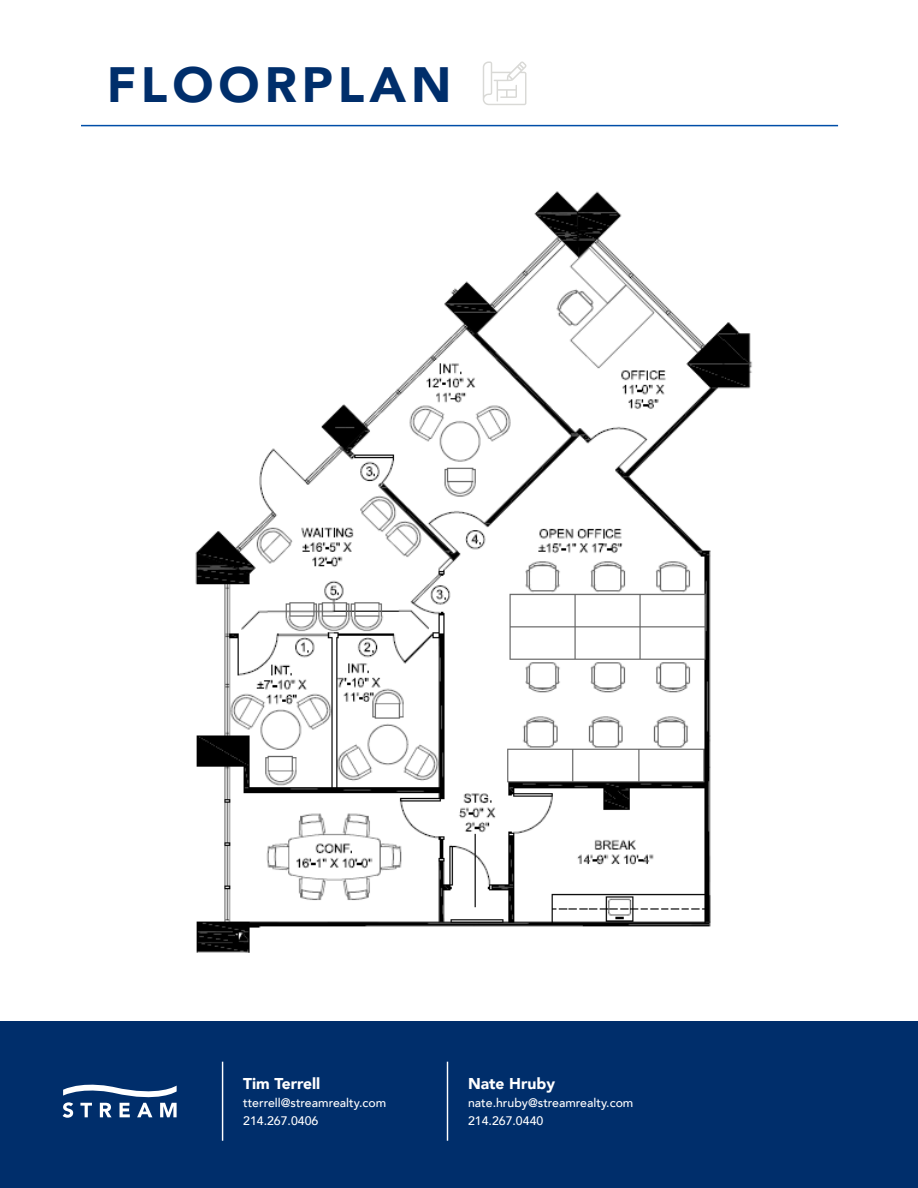
<style>
.page{position:relative;width:918px;height:1188px;background:#fff}
.page>*{position:absolute;margin:0;border:0;box-sizing:border-box;transform-origin:0 0}
.t1{font:900 49.5px "Avenir LT";letter-spacing:.1em;color:#002e6b}
.t2{font:900 15.6px "Avenir LT";color:#fff}
.t3{font:500 12.3px "Avenir LT";color:#fff}
</style>
<div class="page">
<div style="left:0;top:1022px;width:918px;height:166px;background:#002e6b"></div>
<svg style="left:63px;top:1085px;width:114px;height:33px"></svg>
<hr style="left:81px;top:125px;width:757px;height:1px;background:#004ea8">
<svg style="left:483px;top:62px;width:43px;height:43px"></svg>
<hr style="left:222px;top:1062px;width:1px;height:79px;background:#fff">
<hr style="left:447px;top:1062px;width:1px;height:79px;background:#fff">
<img style="left:195px;top:191px;width:557px;height:762px">
<p class="t1" style="left:107px;top:55px;width:346px">FLOORPLAN</p>
<p class="t2" style="left:243px;top:1074px;width:79px">Tim Terrell</p>
<p class="t3" style="left:243px;top:1095px;width:145px">tterrell@streamrealty.com</p>
<p class="t3" style="left:243px;top:1113px;width:77px">214.267.0406</p>
<p class="t2" style="left:468px;top:1074px;width:89px">Nate Hruby</p>
<p class="t3" style="left:468px;top:1095px;width:167px">nate.hruby@streamrealty.com</p>
<p class="t3" style="left:468px;top:1113px;width:77px">214.267.0440</p>
</div>
